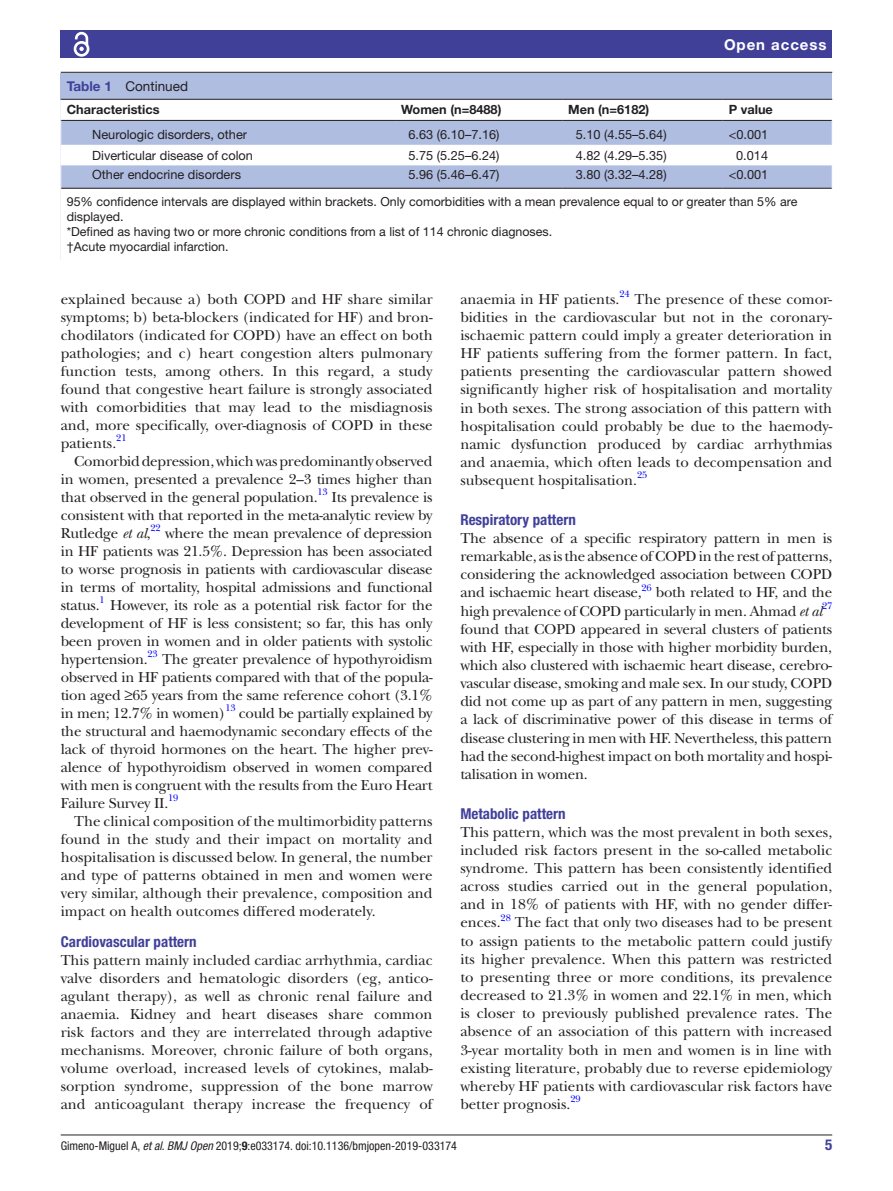
<style>
.page{position:relative;width:893px;height:1191px;background:#fff}
.page>*{position:absolute;margin:0;border:0;box-sizing:border-box;transform-origin:0 0}
.t1{font:15px/18px "New Baskerville";letter-spacing:-.015em;color:#231f20;text-align:justify}
.t2{font:700 condensed 15px "Helvetica Neue LT Std";color:#414099}
.t3{font:700 15px "Helvetica Neue LT Std";letter-spacing:.065em;color:#fff}
.t4{font:13.5px "Helvetica Neue LT Std";color:#231f20}
.t5{font:12.75px "Helvetica Neue LT Std";color:#231f20}
.t6{font:700 12.75px "Helvetica Neue LT Std";color:#231f20}
.t7{font:12.45px/15px "Helvetica Neue LT Std";color:#231f20}
.t8{font:condensed 12px "Helvetica Neue LT Std";color:#231f20}
.t9{font:9.9px "New Baskerville";letter-spacing:-.015em;color:#00f}
.s1{font-weight:700;color:#414099}
.s2{font-style:italic}
.s3{font-weight:700}
</style>
<div class="page">
<hr style="left:61px;top:1134px;width:771px;height:1px;background:#231f20">
<div style="left:61px;top:31px;width:771px;height:27px;background:#414099"></div>
<svg style="left:73px;top:31px;width:17px;height:26px"></svg>
<div style="left:61px;top:91px;width:771px;height:169px;background:#afbde1"></div>
<div style="left:61px;top:100px;width:771px;height:160px;background:#fff"></div>
<svg style="left:61px;top:121px;width:771px;height:67px"></svg>
<hr style="left:61px;top:99px;width:334px;height:1px;background:#231f20">
<hr style="left:61px;top:120px;width:334px;height:1px;background:#231f20">
<hr style="left:395px;top:99px;width:167px;height:1px;background:#231f20">
<hr style="left:395px;top:120px;width:167px;height:1px;background:#231f20">
<hr style="left:562px;top:99px;width:161px;height:1px;background:#231f20">
<hr style="left:562px;top:120px;width:161px;height:1px;background:#231f20">
<hr style="left:723px;top:99px;width:109px;height:1px;background:#231f20">
<hr style="left:723px;top:120px;width:109px;height:1px;background:#231f20">
<hr style="left:395px;top:188px;width:167px;height:1px;background:#231f20">
<hr style="left:562px;top:188px;width:161px;height:1px;background:#231f20">
<hr style="left:723px;top:188px;width:109px;height:1px;background:#231f20">
<hr style="left:61px;top:188px;width:334px;height:1px;background:#231f20">
<svg style="left:60px;top:100px;width:1px;height:88px"></svg>
<hr style="left:67px;top:220px;width:765px;height:2px;background:#fff">
<hr style="left:67px;top:235px;width:765px;height:2px;background:#fff">
<hr style="left:67px;top:250px;width:765px;height:2px;background:#fff">
<div style="left:61px;top:73px;width:771px;height:18px;background:#afbde1"></div>
<hr style="left:61px;top:72px;width:771px;height:1px;background:#231f20">
<p class="t4" style="left:67px;top:78px;width:123px"><span class="s1">Table 1</span> Continued</p>
<p class="t3" style="left:724px;top:35px;width:104px">Open access</p>
<p class="t6" style="left:67px;top:102px;width:94px">Characteristics</p>
<p class="t6" style="left:401px;top:102px;width:102px">Women (n=8488)</p>
<p class="t6" style="left:568px;top:102px;width:83px">Men (n=6182)</p>
<p class="t6" style="left:729px;top:102px;width:46px">P value</p>
<p class="t5" style="left:92px;top:126px;width:156px">Neurologic disorders, other</p>
<p class="t5" style="left:409px;top:126px;width:92px">6.63 (6.10–7.16)</p>
<p class="t5" style="left:576px;top:126px;width:92px">5.10 (4.55–5.64)</p>
<p class="t5" style="left:729px;top:126px;width:41px">&lt;0.001</p>
<p class="t5" style="left:92px;top:147px;width:162px">Diverticular disease of colon</p>
<p class="t5" style="left:409px;top:147px;width:92px">5.75 (5.25–6.24)</p>
<p class="t5" style="left:576px;top:147px;width:92px">4.82 (4.29–5.35)</p>
<p class="t5" style="left:736px;top:147px;width:33px">0.014</p>
<p class="t5" style="left:92px;top:167px;width:150px">Other endocrine disorders</p>
<p class="t5" style="left:409px;top:167px;width:92px">5.96 (5.46–6.47)</p>
<p class="t5" style="left:576px;top:167px;width:92px">3.80 (3.32–4.28)</p>
<p class="t5" style="left:729px;top:167px;width:41px">&lt;0.001</p>
<p class="t7" style="left:67px;top:194px;width:732px">95% confidence intervals are displayed within brackets. Only comorbidities with a mean prevalence equal to or greater than 5% are displayed.<br>*Defined as having two or more chronic conditions from a list of 114 chronic diagnoses.<br>†Acute myocardial infarction.</p>
<p class="t1" style="left:61px;top:290px;width:373px">explained because a) both COPD and HF share similar symptoms; b) beta-blockers (indicated for HF) and bron&shy;chodilators (indicated for COPD) have an effect on both pathologies; and c) heart congestion alters pulmonary function tests, among others. In this regard, a study found that congestive heart failure is strongly associated with comorbidities that may lead to the misdiagnosis and, more specifically, over-diagnosis of COPD in these patients.<sup>21</sup></p>
<p class="t1" style="left:61px;top:452px;width:373px;text-indent:14px">Comorbid depression, which was predominantly observed in women, presented a prevalence 2–3 times higher than that observed in the general population.</p>
<p class="t9" style="left:317px;top:486px;width:12px">13</p>
<p class="t1" style="left:61px;top:488px;width:373px;text-indent:271px">Its prevalence is consistent with that reported in the meta-analytic review by Rutledge <span class="s2">et al</span>,</p>
<p class="t9" style="left:151px;top:522px;width:12px">22</p>
<p class="t1" style="left:61px;top:524px;width:373px;text-indent:104px">where the mean prevalence of depression in HF patients was 21.5%. Depression has been associated to worse prognosis in patients with cardiovascular disease in terms of mortality, hospital admissions and functional status.</p>
<p class="t9" style="left:99px;top:594px;width:7px">1</p>
<p class="t1" style="left:61px;top:596px;width:373px;text-indent:49px">However, its role as a potential risk factor for the development of HF is less consistent; so far, this has only been proven in women and in older patients with systolic hypertension.</p>
<p class="t9" style="left:148px;top:648px;width:12px">23</p>
<p class="t1" style="left:61px;top:650px;width:373px;text-indent:102px">The greater prevalence of hypothyroidism observed in HF patients compared with that of the popula&shy;tion aged ≥65 years from the same reference cohort (3.1% in men; 12.7% in women)</p>
<p class="t9" style="left:225px;top:702px;width:12px">13</p>
<p class="t1" style="left:61px;top:704px;width:373px;text-indent:178px">could be partially explained by the structural and haemodynamic secondary effects of the lack of thyroid hormones on the heart. The higher prev&shy;alence of hypothyroidism observed in women compared with men is congruent with the results from the Euro Heart Failure Survey II.</p>
<p class="t9" style="left:168px;top:792px;width:12px">19</p>
<p class="t1" style="left:61px;top:812px;width:373px;text-indent:14px">The clinical composition of the multimorbidity patterns found in the study and their impact on mortality and hospitalisation is discussed below. In general, the number and type of patterns obtained in men and women were very similar, although their prevalence, composition and impact on health outcomes differed moderately.</p>
<p class="t2" style="left:61px;top:933px;width:137px">Cardiovascular pattern</p>
<p class="t1" style="left:61px;top:951px;width:373px">This pattern mainly included cardiac arrhythmia, cardiac valve disorders and hematologic disorders (eg, antico&shy;agulant therapy), as well as chronic renal failure and anaemia. Kidney and heart diseases share common risk factors and they are interrelated through adaptive mechanisms. Moreover, chronic failure of both organs, volume overload, increased levels of cytokines, malab&shy;sorption syndrome, suppression of the bone marrow and anticoagulant therapy increase the frequency of</p>
<p class="t1" style="left:460px;top:290px;width:160px">anaemia in HF patients.</p>
<p class="t9" style="left:619px;top:288px;width:12px">24</p>
<p class="t1" style="left:460px;top:290px;width:373px;text-indent:174px">The presence of these comor&shy;bidities in the cardiovascular but not in the coronary&shy;ischaemic pattern could imply a greater deterioration in HF patients suffering from the former pattern. In fact, patients presenting the cardiovascular pattern showed significantly higher risk of hospitalisation and mortality in both sexes. The strong association of this pattern with hospitalisation could probably be due to the haemody&shy;namic dysfunction produced by cardiac arrhythmias and anaemia, which often leads to decompensation and subsequent hospitalisation.<sup>25</sup></p>
<p class="t2" style="left:460px;top:510px;width:117px">Respiratory pattern</p>
<p class="t1" style="left:460px;top:529px;width:373px">The absence of a specific respiratory pattern in men is remarkable, as is the absence of COPD in the rest of patterns, considering the acknowledged association between COPD and ischaemic heart disease,</p>
<p class="t9" style="left:641px;top:581px;width:12px">26</p>
<p class="t1" style="left:460px;top:583px;width:373px;text-indent:196px">both related to HF, and the high prevalence of COPD particularly in men. Ahmad <span class="s2">et al</span><sup>27 </sup>found that COPD appeared in several clusters of patients with HF, especially in those with higher morbidity burden, which also clustered with ischaemic heart disease, cerebro&shy;vascular disease, smoking and male sex. In our study, COPD did not come up as part of any pattern in men, suggesting a lack of discriminative power of this disease in terms of disease clustering in men with HF. Nevertheless, this pattern had the second-highest impact on both mortality and hospi&shy;talisation in women.</p>
<p class="t2" style="left:460px;top:804px;width:107px">Metabolic pattern</p>
<p class="t1" style="left:460px;top:823px;width:373px">This pattern, which was the most prevalent in both sexes, included risk factors present in the so-called metabolic syndrome. This pattern has been consistently identified across studies carried out in the general population, and in 18% of patients with HF, with no gender differ&shy;ences.<sup>28</sup> The fact that only two diseases had to be present to assign patients to the metabolic pattern could justify its higher prevalence. When this pattern was restricted to presenting three or more conditions, its prevalence decreased to 21.3% in women and 22.1% in men, which is closer to previously published prevalence rates. The absence of an association of this pattern with increased 3-year mortality both in men and women is in line with existing literature, probably due to reverse epidemiology whereby HF patients with cardiovascular risk factors have better prognosis.</p>
<p class="t9" style="left:570px;top:1093px;width:12px">29</p>
<p class="t8" style="left:61px;top:1138px;width:398px">Gimeno-Miguel A, <span class="s2">et al</span>. <span class="s2">BMJ Open</span> 2019;<span class="s3">9</span>:e033174. doi:10.1136/bmjopen-2019-033174</p>
<p class="t2" style="left:825px;top:1135px;width:9px">5</p>
</div>
